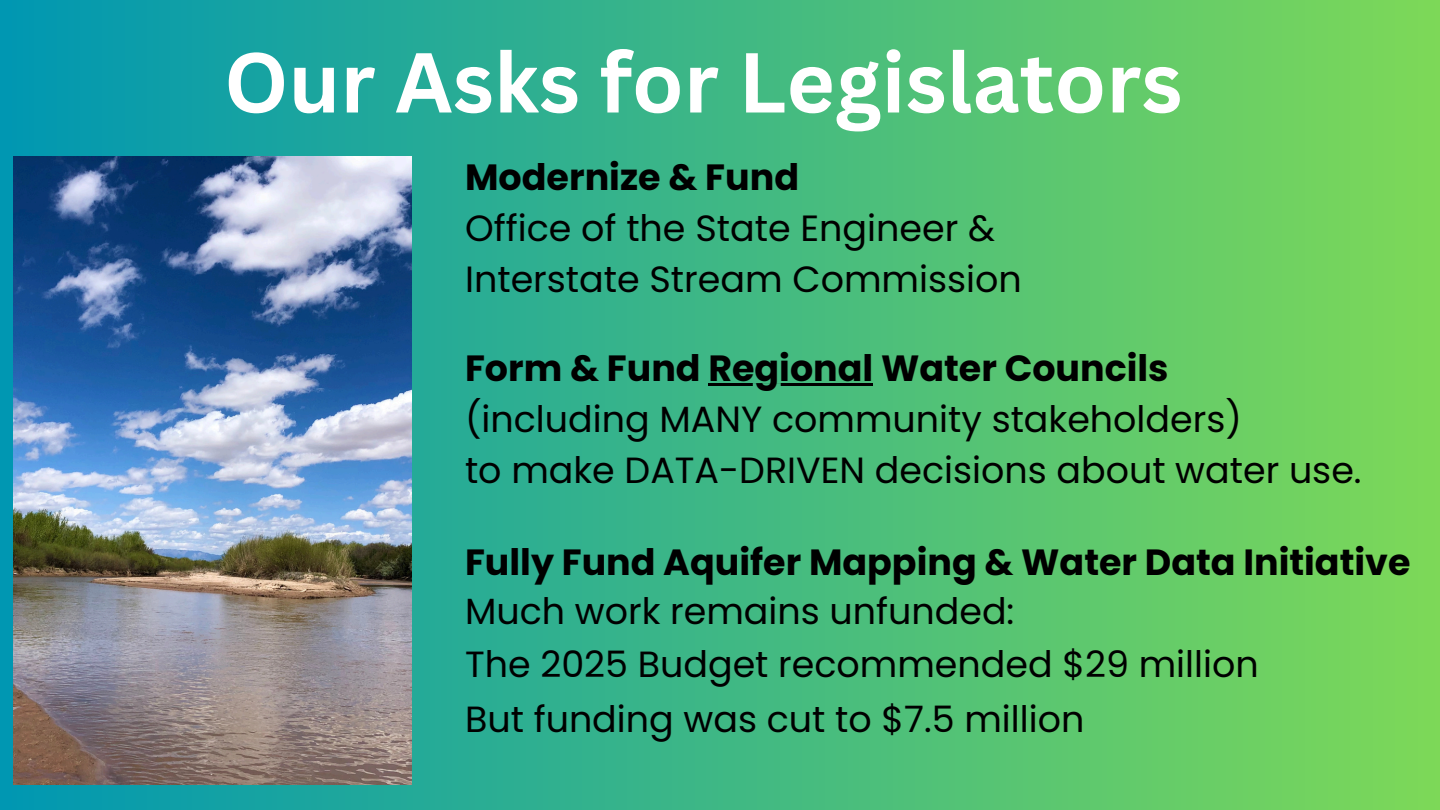
<style>
.page{position:relative;width:1440px;height:810px;background:#fff}
.page>*{position:absolute;margin:0;border:0;box-sizing:border-box;transform-origin:0 0}
.t1{font:700 83px "Canva Sans";color:#fff}
.t2{font:36.5px "Poppins";color:#000}
.t3{font:700 36.5px "Poppins";color:#000}
.t4{font:36.4px "Poppins";color:#000}
.t5{font:700 36.4px "Poppins";color:#000}
</style>
<div class="page">
<div style="left:0;top:0;width:1440px;height:810px;background:linear-gradient(to right,#0196b1,#7dd958)"></div>
<img style="left:14px;top:157px;width:397px;height:627px">
<hr style="left:708px;top:383px;width:165px;height:3px;background:#000">
<p class="t1" style="left:224px;top:24px;width:960px">Our Asks for Legislators</p>
<p class="t3" style="left:465px;top:152px;width:336px">Modernize &amp; Fund</p>
<p class="t2" style="left:465px;top:203px;width:531px">Office of the State Engineer &amp;</p>
<p class="t2" style="left:465px;top:254px;width:558px">Interstate Stream Commission</p>
<p class="t5" style="left:465px;top:343px;width:705px">Form &amp; Fund Regional Water Councils</p>
<p class="t4" style="left:465px;top:394px;width:778px">(including MANY community stakeholders)</p>
<p class="t4" style="left:465px;top:445px;width:898px">to make DATA-DRIVEN decisions about water use.</p>
<p class="t5" style="left:465px;top:537px;width:947px">Fully Fund Aquifer Mapping &amp; Water Data Initiative</p>
<p class="t4" style="left:465px;top:586px;width:551px">Much work remains unfunded:</p>
<p class="t4" style="left:465px;top:639px;width:795px">The 2025 Budget recommended $29 million</p>
<p class="t4" style="left:465px;top:694px;width:621px">But funding was cut to $7.5 million</p>
</div>
